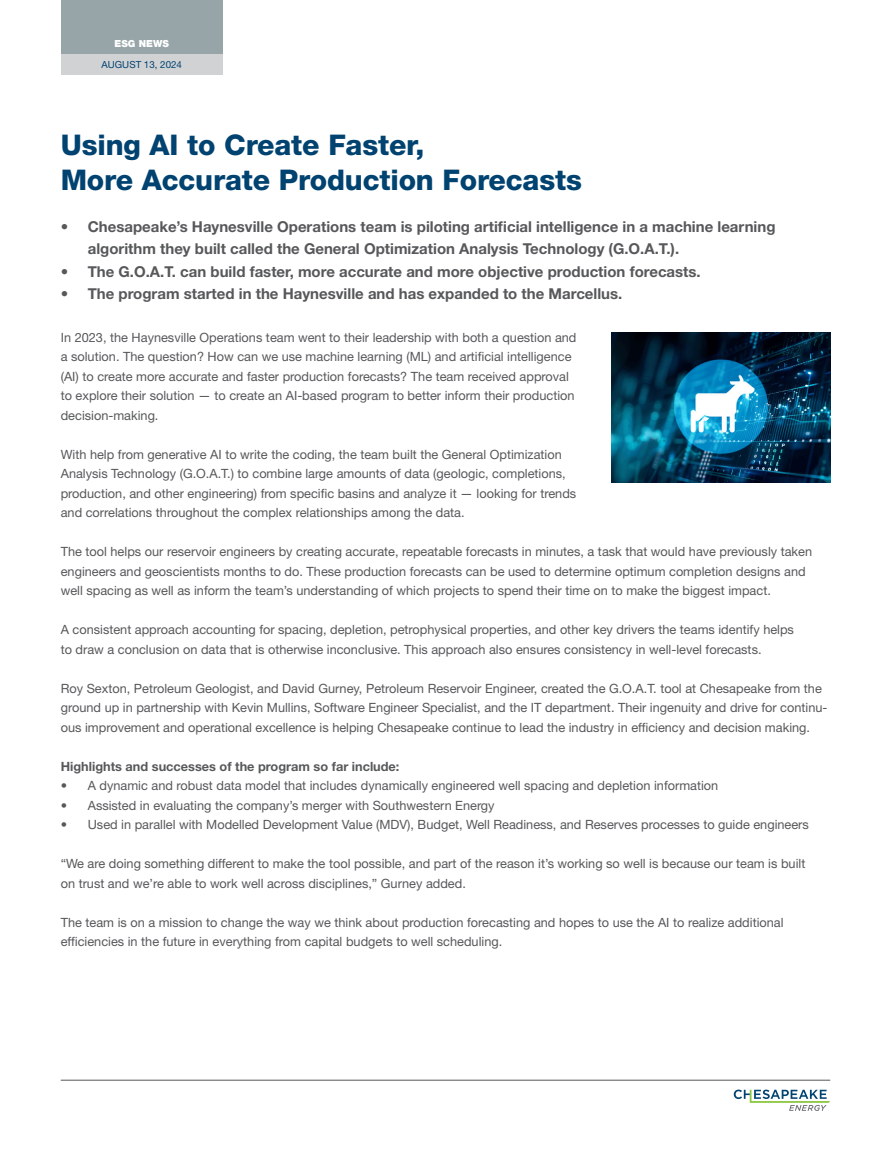
<style>
.page{position:relative;width:891px;height:1161px;background:#fff}
.page>*{position:absolute;margin:0;border:0;box-sizing:border-box;transform-origin:0 0}
.HEADLINE{font:800 28.5px/34.5px "Helvetica Neue LT Std";letter-spacing:-.005em;color:#004270}
.t1{font:700 15px/22.5px "Helvetica Neue LT Std";color:#57585a}
.BODY_TEXT{font:12.75px/19.5px "Helvetica Neue LT Std";color:#57585a}
.BODY_TEXT-2{font:700 12.75px "Helvetica Neue LT Std";color:#57585a}
.INTRO_TEXT{font:9.75px "Helvetica Neue LT Std";color:#004270}
.INTRO_TEXT-2{font:900 9.75px "Helvetica Neue LT Std";color:#fff}
</style>
<div class="page">
<svg style="left:734px;top:1090px;width:96px;height:21px"></svg>
<hr style="left:61px;top:1080px;width:769px;height:1px;background:#57585a">
<div style="left:61px;top:27px;width:162px;height:47px;background:#d1d2d4"></div>
<div style="left:61px;top:0;width:162px;height:54px;background:#97a4a8"></div>
<img style="left:611px;top:333px;width:219px;height:149px">
<p class="INTRO_TEXT-2" style="left:115px;top:38px;width:56px">ESG NEWS</p>
<p class="INTRO_TEXT" style="left:102px;top:58px;width:82px">AUGUST 13, 2024</p>
<p class="HEADLINE" style="left:61px;top:128px;width:523px">Using AI to Create Faster,<br>More Accurate Production Forecasts</p>
<p class="t1" style="left:88px;top:215px;width:689px;text-indent:-27px">• Chesapeake’s Haynesville Operations team is piloting artificial intelligence in a machine learning algorithm they built called the General Optimization Analysis Technology (G.O.A.T.).</p>
<p class="t1" style="left:61px;top:260px;width:642px">• The G.O.A.T. can build faster, more accurate and more objective production forecasts.</p>
<p class="t1" style="left:61px;top:282px;width:563px">• The program started in the Haynesville and has expanded to the Marcellus.</p>
<p class="BODY_TEXT" style="left:61px;top:327px;width:517px">In 2023, the Haynesville Operations team went to their leadership with both a question and a solution. The question? How can we use machine learning (ML) and artificial intelligence (AI) to create more accurate and faster production forecasts? The team received approval to explore their solution — to create an AI-based program to better inform their production decision-making.</p>
<p class="BODY_TEXT" style="left:61px;top:444px;width:517px">With help from generative AI to write the coding, the team built the General Optimization Analysis Technology (G.O.A.T.) to combine large amounts of data (geologic, completions, production, and other engineering) from specific basins and analyze it — looking for trends and correlations throughout the complex relationships among the data.</p>
<p class="BODY_TEXT" style="left:61px;top:542px;width:753px">The tool helps our reservoir engineers by creating accurate, repeatable forecasts in minutes, a task that would have previously taken engineers and geoscientists months to do. These production forecasts can be used to determine optimum completion designs and well spacing as well as inform the team’s understanding of which projects to spend their time on to make the biggest impact.</p>
<p class="BODY_TEXT" style="left:61px;top:620px;width:735px">A consistent approach accounting for spacing, depletion, petrophysical properties, and other key drivers the teams identify helps to draw a conclusion on data that is otherwise inconclusive. This approach also ensures consistency in well-level forecasts.</p>
<p class="BODY_TEXT" style="left:61px;top:678px;width:768px">Roy Sexton, Petroleum Geologist, and David Gurney, Petroleum Reservoir Engineer, created the G.O.A.T. tool at Chesapeake from the ground up in partnership with Kevin Mullins, Software Engineer Specialist, and the IT department. Their ingenuity and drive for continu&shy;ous improvement and operational excellence is helping Chesapeake continue to lead the industry in efficiency and decision making.</p>
<p class="BODY_TEXT-2" style="left:61px;top:758px;width:340px">Highlights and successes of the program so far include:</p>
<p class="BODY_TEXT" style="left:61px;top:776px;width:659px">• A dynamic and robust data model that includes dynamically engineered well spacing and depletion information</p>
<p class="BODY_TEXT" style="left:61px;top:795px;width:435px">• Assisted in evaluating the company’s merger with Southwestern Energy</p>
<p class="BODY_TEXT" style="left:61px;top:815px;width:750px">• Used in parallel with Modelled Development Value (MDV), Budget, Well Readiness, and Reserves processes to guide engineers</p>
<p class="BODY_TEXT" style="left:61px;top:854px;width:746px">“We are doing something different to make the tool possible, and part of the reason it’s working so well is because our team is built on trust and we’re able to work well across disciplines,” Gurney added.</p>
<p class="BODY_TEXT" style="left:61px;top:912px;width:724px">The team is on a mission to change the way we think about production forecasting and hopes to use the AI to realize additional efficiencies in the future in everything from capital budgets to well scheduling.</p>
</div>
